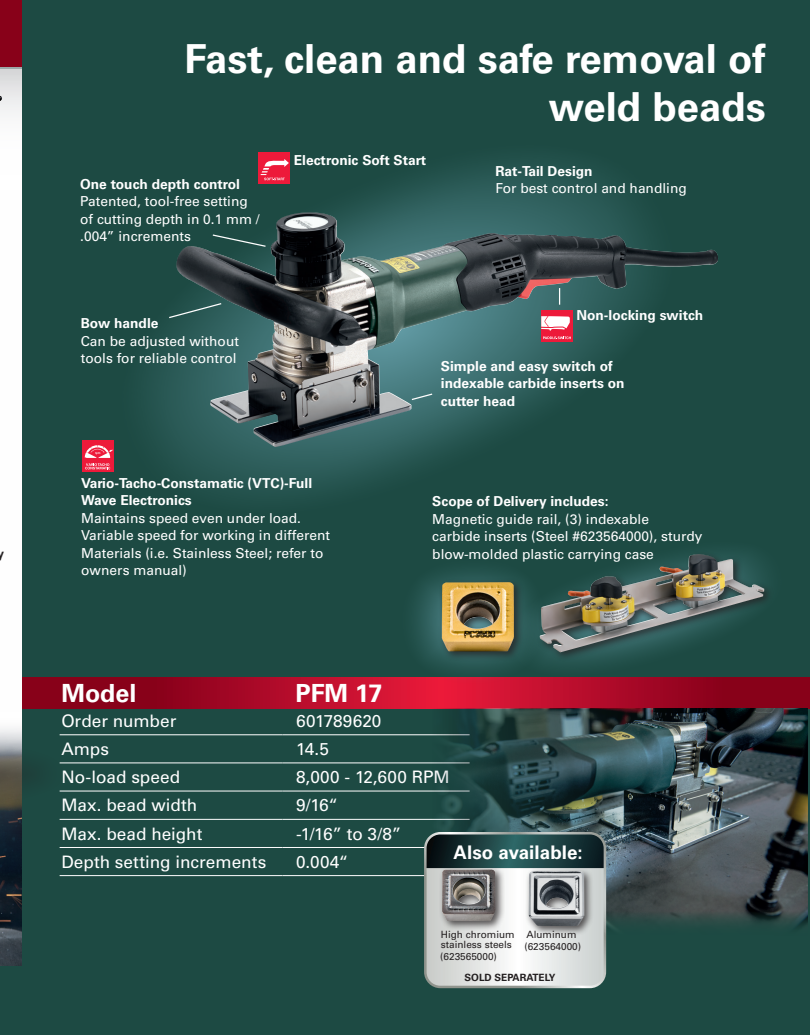
<style>
.page{position:relative;width:810px;height:1035px;background:#fff}
.page>*{position:absolute;margin:0;border:0;box-sizing:border-box;transform-origin:0 0}
.t1{font:700 40px/48px "Univers LT Pro 65";color:#fff;text-align:right}
.t2{font:700 25px "Univers LT Pro 65";color:#fff}
.Headline_1__bold__18_pt__schwarz{font:700 18.75px "Univers LT Pro 65";letter-spacing:.005em;color:#fff}
.Univers_Metabo__Tabelle__6_5pt__schwarz{font:17.25px "Univers LT Pro 55 Roman";color:#fff}
.t3{font:13.75px/17.5px "Univers LT Pro 55 Roman";color:#fff}
.t4{font:700 13.75px "Univers LT Pro 65";color:#fff}
.t5{font:700 12.5px "Univers Metabo";color:#231f20}
.t6{font:10px/10px "Univers LT Pro 55 Roman";color:#231f20}
.t7{font:700 10px "Univers LT Pro 65";color:#231f20}
.s1{font-family:"Univers LT Pro 65";font-weight:700}
</style>
<div class="page">
<svg style="left:0;top:66px;width:22px;height:48px"></svg>
<div style="left:0;top:0;width:68px;height:66px;background:#880119"></div>
<img style="left:0;top:728px;width:22px;height:238px">
<div style="left:1px;top:966px;width:809px;height:61px;background:#1d4a43"></div>
<div style="left:22px;top:0;width:788px;height:1035px;background:#1d4a43"></div>
<svg style="left:82px;top:152px;width:636px;height:342px"></svg>
<hr style="left:60px;top:734px;width:222px;height:1px;background:#fff">
<hr style="left:282px;top:734px;width:188px;height:1px;background:#fff">
<hr style="left:60px;top:763px;width:222px;height:1px;background:#fff">
<hr style="left:282px;top:763px;width:188px;height:1px;background:#fff">
<hr style="left:60px;top:791px;width:222px;height:1px;background:#fff">
<hr style="left:282px;top:791px;width:188px;height:1px;background:#fff">
<hr style="left:60px;top:819px;width:222px;height:1px;background:#fff">
<hr style="left:282px;top:819px;width:188px;height:1px;background:#fff">
<hr style="left:60px;top:847px;width:222px;height:1px;background:#fff">
<hr style="left:282px;top:847px;width:188px;height:1px;background:#fff">
<hr style="left:60px;top:875px;width:222px;height:1px;background:#fff">
<hr style="left:282px;top:875px;width:188px;height:1px;background:#fff">
<svg style="left:23px;top:678px;width:787px;height:30px;background:#aa0925"></svg>
<img style="left:176px;top:213px;width:130px;height:210px">
<div style="left:259px;top:152px;width:31px;height:32px;background:#ed1a3a"></div>
<svg style="left:260px;top:159px;width:29px;height:21px"></svg>
<div style="left:82px;top:441px;width:31px;height:31px;background:#ed1a3a"></div>
<svg style="left:85px;top:445px;width:28px;height:24px"></svg>
<div style="left:541px;top:310px;width:32px;height:32px;background:#ed1a3a"></div>
<svg style="left:543px;top:337px;width:28px;height:2px"></svg>
<svg style="left:541px;top:316px;width:29px;height:15px"></svg>
<svg style="left:211px;top:234px;width:56px;height:14px"></svg>
<svg style="left:559px;top:288px;width:1px;height:17px"></svg>
<svg style="left:410px;top:393px;width:24px;height:8px"></svg>
<svg style="left:168px;top:302px;width:55px;height:17px"></svg>
<img style="left:432px;top:708px;width:375px;height:229px">
<svg style="left:427px;top:833px;width:178px;height:153px;background:#a1adad"></svg>
<div style="left:424px;top:832px;width:182px;height:156px;border:2px solid #fff;border-radius:15px"></div>
<div style="left:439px;top:866px;width:66px;height:65px;background:#231f20;opacity:.75"></div>
<img style="left:442px;top:869px;width:53px;height:52px">
<div style="left:525px;top:867px;width:70px;height:69px;background:#231f20;opacity:.75"></div>
<img style="left:528px;top:871px;width:56px;height:55px">
<svg style="left:396px;top:572px;width:94px;height:116px"></svg>
<svg style="left:490px;top:573px;width:312px;height:130px"></svg>
<div style="left:537px;top:551px;width:237px;height:111px;background:#231f20;opacity:.75"></div>
<img style="left:540px;top:554px;width:224px;height:98px">
<div style="left:438px;top:578px;width:86px;height:84px;background:#231f20;opacity:.75"></div>
<img style="left:442px;top:582px;width:72px;height:70px">
<svg style="left:0;top:737px;width:68px;height:72px"></svg>
<p class="t5" style="left:-2px;top:546px;width:8px">y</p>
<p class="t1" style="left:185px;top:35px;width:583px">Fast, clean and safe removal of weld beads</p>
<p class="t4" style="left:80px;top:176px;width:161px">One touch depth control</p>
<p class="t3" style="left:80px;top:192px;width:181px">Patented, tool-free setting of cutting depth in 0.1 mm / .004” increments</p>
<p class="t4" style="left:81px;top:315px;width:79px">Bow handle</p>
<p class="t3" style="left:81px;top:332px;width:160px">Can be adjusted without</p>
<p class="t3" style="left:81px;top:350px;width:157px">tools for reliable control</p>
<p class="t4" style="left:294px;top:152px;width:134px">Electronic Soft Start</p>
<p class="t4" style="left:495px;top:163px;width:99px">Rat-Tail Design</p>
<p class="t3" style="left:495px;top:180px;width:193px">For best control and handling</p>
<p class="t4" style="left:576px;top:307px;width:128px">Non-locking switch</p>
<p class="t4" style="left:441px;top:358px;width:173px">Simple and easy switch of</p>
<p class="t4" style="left:441px;top:375px;width:185px">indexable carbide inserts on</p>
<p class="t4" style="left:441px;top:393px;width:76px">cutter head</p>
<p class="t4" style="left:81px;top:475px;width:233px">Vario-Tacho-Constamatic (VTC)-Full</p>
<p class="t3" style="left:81px;top:492px;width:221px"><span class="s1">Wave Electronics<br></span>Maintains speed even under load.</p>
<p class="t3" style="left:81px;top:527px;width:250px">Variable speed for working in different</p>
<p class="t3" style="left:81px;top:544px;width:244px">Materials (i.e. Stainless Steel; refer to</p>
<p class="t3" style="left:81px;top:562px;width:107px">owners manual)</p>
<h2 class="t2" style="left:61px;top:679px;width:77px">Model</h2>
<h2 class="t2" style="left:295px;top:679px;width:88px">PFM 17</h2>
<p class="t4" style="left:432px;top:493px;width:178px">Scope of Delivery includes:</p>
<p class="t3" style="left:432px;top:510px;width:218px">Magnetic guide rail, (3) indexable</p>
<p class="t3" style="left:432px;top:528px;width:272px">carbide inserts (Steel #623564000), sturdy blow-molded plastic carrying case</p>
<p class="Univers_Metabo__Tabelle__6_5pt__schwarz" style="left:61px;top:710px;width:117px">Order number</p>
<p class="Univers_Metabo__Tabelle__6_5pt__schwarz" style="left:296px;top:710px;width:87px">601789620</p>
<p class="Univers_Metabo__Tabelle__6_5pt__schwarz" style="left:61px;top:739px;width:49px">Amps</p>
<p class="Univers_Metabo__Tabelle__6_5pt__schwarz" style="left:296px;top:739px;width:34px">14.5</p>
<p class="Univers_Metabo__Tabelle__6_5pt__schwarz" style="left:61px;top:767px;width:120px">No-load speed</p>
<p class="Univers_Metabo__Tabelle__6_5pt__schwarz" style="left:296px;top:767px;width:155px">8,000 - 12,600 RPM</p>
<p class="Univers_Metabo__Tabelle__6_5pt__schwarz" style="left:61px;top:795px;width:137px">Max. bead width</p>
<p class="Univers_Metabo__Tabelle__6_5pt__schwarz" style="left:296px;top:795px;width:43px">9/16“</p>
<p class="Univers_Metabo__Tabelle__6_5pt__schwarz" style="left:61px;top:823px;width:143px">Max. bead height</p>
<p class="Univers_Metabo__Tabelle__6_5pt__schwarz" style="left:296px;top:823px;width:107px">-1/16” to 3/8”</p>
<p class="Univers_Metabo__Tabelle__6_5pt__schwarz" style="left:61px;top:851px;width:206px">Depth setting increments</p>
<p class="Univers_Metabo__Tabelle__6_5pt__schwarz" style="left:296px;top:851px;width:54px">0.004“</p>
<p class="Headline_1__bold__18_pt__schwarz" style="left:454px;top:841px;width:131px">Also available:</p>
<p class="t6" style="left:441px;top:929px;width:75px">High chromium stainless steels</p>
<p class="t6" style="left:527px;top:929px;width:51px">Aluminum</p>
<p class="t6" style="left:524px;top:942px;width:58px">(623564000)</p>
<p class="t6" style="left:440px;top:952px;width:58px">(623565000)</p>
<p class="t7" style="left:465px;top:972px;width:93px">SOLD SEPARATELY</p>
</div>
